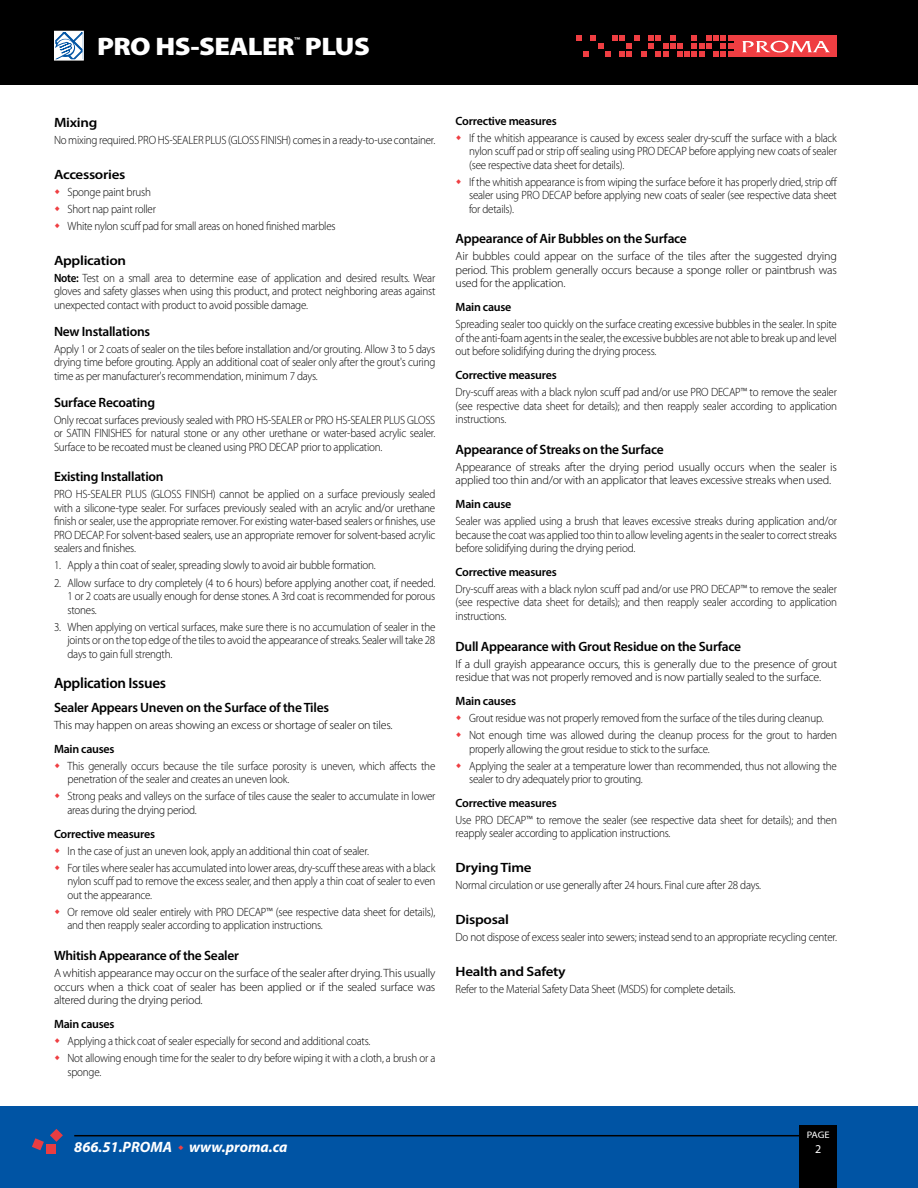
<style>
.page{position:relative;width:918px;height:1188px;background:#fff}
.page>*{position:absolute;margin:0;border:0;box-sizing:border-box;transform-origin:0 0}
.t1{font:900 25.35px "Myriad Pro";letter-spacing:-.02em;color:#fff;scale:1.11 1}
.t2{font:italic 700 15px "Myriad Pro";color:#fff}
.t3{font:600 15px "Myriad Pro";letter-spacing:-.02em;color:#000}
.t4{font:600 13.5px "Myriad Pro";letter-spacing:-.02em;color:#000}
.t5{font:600 13.5px "Myriad Pro";letter-spacing:-.02em;color:#000;scale:1.11 1}
.t6{font:300 12px/13.5px "Myriad Pro";letter-spacing:-.02em;color:#000;text-align:justify;scale:.92 1}
.t7{font:300 12px/13.5px "Myriad Pro";letter-spacing:-.02em;color:#000;text-align:justify}
.t8{font:600 12px "Myriad Pro";letter-spacing:-.02em;color:#000}
.t9{font:12px "Myriad Pro";color:#fff}
.t10{font:9.45px "Myriad Pro";color:#fff;scale:1.11 1}
.t11{font:600 8.4px "Myriad Pro";color:#fff;scale:1.11 1}
.s1{font-weight:600}
</style>
<div class="page">
<div style="left:0;top:0;width:918px;height:84px;background:#000"></div>
<div style="left:0;top:1107px;width:918px;height:81px;background:#0054a4"></div>
<div style="left:799px;top:1125px;width:38px;height:63px;background:#000"></div>
<hr style="left:74px;top:1135px;width:725px;height:1px;background:#000">
<svg style="left:56px;top:33px;width:26px;height:26px"></svg>
<div style="left:54px;top:31px;width:30px;height:30px;border:1px solid #fff"></div>
<div style="left:735px;top:35px;width:102px;height:22px;background:#ef3e42"></div>
<svg style="left:576px;top:35px;width:157px;height:22px"></svg>
<svg style="left:742px;top:41px;width:88px;height:12px"></svg>
<div style="left:46px;top:1145px;width:9px;height:9px;background:#e93d42"></div>
<svg style="left:50px;top:1129px;width:13px;height:13px"></svg>
<svg style="left:32px;top:1138px;width:12px;height:12px"></svg>
<p class="t11" style="left:294px;top:35px;width:7px">™</p>
<h1 class="t1" style="left:97px;top:30px;width:247px">PRO HS-SEALER PLUS</h1>
<p class="t5" style="left:54px;top:114px;width:41px">Mixing</p>
<p class="t6" style="left:54px;top:133px;width:416px">No mixing required. PRO HS-SEALER PLUS (GLOSS FINISH) comes in a ready-to-use container.</p>
<p class="t5" style="left:54px;top:166px;width:66px">Accessories</p>
<p class="t6" style="left:68px;top:183px;width:293px;line-height:17.1px;text-align:left">Sponge paint brush<br>Short nap paint roller<br>White nylon scuff pad for small areas on honed finished marbles</p>
<p class="t5" style="left:54px;top:251px;width:66px">Application</p>
<p class="t6" style="left:54px;top:271px;width:416px"><span class="s1">Note:</span> Test on a small area to determine ease of application and desired results. Wear gloves and safety glasses when using this product, and protect neighboring areas against unexpected contact with product to avoid possible damage.</p>
<p class="t4" style="left:54px;top:323px;width:98px">New Installations</p>
<p class="t6" style="left:54px;top:342px;width:416px">Apply 1 or 2 coats of sealer on the tiles before installation and/or grouting. Allow 3 to 5 days drying time before grouting. Apply an additional coat of sealer only after the grout's curing time as per manufacturer's recommendation, minimum 7 days.</p>
<p class="t4" style="left:54px;top:394px;width:103px">Surface Recoating</p>
<p class="t6" style="left:54px;top:413px;width:416px">Only recoat surfaces previously sealed with PRO HS-SEALER or PRO HS-SEALER PLUS GLOSS or SATIN FINISHES for natural stone or any other urethane or water-based acrylic sealer.<br>Surface to be recoated must be cleaned using PRO DECAP prior to application.</p>
<p class="t4" style="left:54px;top:468px;width:111px">Existing Installation</p>
<p class="t6" style="left:54px;top:488px;width:416px">PRO HS-SEALER PLUS (GLOSS FINISH) cannot be applied on a surface previously sealed with a silicone-type sealer. For surfaces previously sealed with an acrylic and/or urethane finish or sealer, use the appropriate remover. For existing water-based sealers or finishes, use PRO DECAP. For solvent-based sealers, use an appropriate remover for solvent-based acrylic sealers and finishes.</p>
<p class="t6" style="left:54px;top:559px;width:351px">1. Apply a thin coat of sealer, spreading slowly to avoid air bubble formation.</p>
<p class="t6" style="left:68px;top:576px;width:401px;text-indent:-14px">2. Allow surface to dry completely (4 to 6 hours) before applying another coat, if needed.<br>1 or 2 coats are usually enough for dense stones. A 3rd coat is recommended for porous stones.</p>
<p class="t6" style="left:68px;top:620px;width:401px;text-indent:-14px">3. When applying on vertical surfaces, make sure there is no accumulation of sealer in the joints or on the top edge of the tiles to avoid the appearance of streaks. Sealer will take 28 days to gain full strength.</p>
<p class="t3" style="left:54px;top:674px;width:114px">Application Issues</p>
<p class="t4" style="left:54px;top:699px;width:277px">Sealer Appears Uneven on the Surface of the Tiles</p>
<p class="t7" style="left:54px;top:718px;width:340px">This may happen on areas showing an excess or shortage of sealer on tiles.</p>
<p class="t8" style="left:54px;top:741px;width:62px">Main causes</p>
<p class="t6" style="left:68px;top:759px;width:401px">This generally occurs because the tile surface porosity is uneven, which affects the penetration of the sealer and creates an uneven look.</p>
<p class="t6" style="left:68px;top:790px;width:401px">Strong peaks and valleys on the surface of tiles cause the sealer to accumulate in lower areas during the drying period.</p>
<p class="t8" style="left:54px;top:826px;width:103px">Corrective measures</p>
<p class="t6" style="left:68px;top:843px;width:401px;line-height:17.1px">In the case of just an uneven look, apply an additional thin coat of sealer.<br>For tiles where sealer has accumulated into lower areas, dry-scuff these areas with a black</p>
<p class="t6" style="left:68px;top:875px;width:401px">nylon scuff pad to remove the excess sealer, and then apply a thin coat of sealer to even out the appearance.</p>
<p class="t6" style="left:68px;top:905px;width:401px">Or remove old sealer entirely with PRO DECAP™ (see respective data sheet for details), and then reapply sealer according to application instructions.</p>
<p class="t4" style="left:54px;top:947px;width:186px">Whitish Appearance of the Sealer</p>
<p class="t7" style="left:54px;top:967px;width:383px">A whitish appearance may occur on the surface of the sealer after drying. This usually occurs when a thick coat of sealer has been applied or if the sealed surface was altered during the drying period.</p>
<p class="t8" style="left:54px;top:1016px;width:62px">Main causes</p>
<p class="t6" style="left:68px;top:1033px;width:401px;line-height:17.1px">Applying a thick coat of sealer especially for second and additional coats.<br>Not allowing enough time for the sealer to dry before wiping it with a cloth, a brush or a</p>
<p class="t6" style="left:68px;top:1065px;width:38px">sponge.</p>
<p class="t8" style="left:456px;top:113px;width:103px">Corrective measures</p>
<p class="t6" style="left:469px;top:131px;width:401px">If the whitish appearance is caused by excess sealer dry-scuff the surface with a black nylon scuff pad or strip off sealing using PRO DECAP before applying new coats of sealer (see respective data sheet for details).</p>
<p class="t6" style="left:469px;top:175px;width:402px">If the whitish appearance is from wiping the surface before it has properly dried, strip off sealer using PRO DECAP before applying new coats of sealer (see respective data sheet for details).</p>
<p class="t4" style="left:456px;top:230px;width:233px">Appearance of Air Bubbles on the Surface</p>
<p class="t7" style="left:456px;top:250px;width:383px">Air bubbles could appear on the surface of the tiles after the suggested drying period. This problem generally occurs because a sponge roller or paintbrush was used for the application.</p>
<p class="t8" style="left:456px;top:299px;width:57px">Main cause</p>
<p class="t6" style="left:456px;top:318px;width:416px">Spreading sealer too quickly on the surface creating excessive bubbles in the sealer. In spite of the anti-foam agents in the sealer, the excessive bubbles are not able to break up and level out before solidifying during the drying process.</p>
<p class="t8" style="left:456px;top:367px;width:103px">Corrective measures</p>
<p class="t6" style="left:456px;top:386px;width:416px">Dry-scuff areas with a black nylon scuff pad and/or use PRO DECAP™ to remove the sealer (see respective data sheet for details); and then reapply sealer according to application instructions.</p>
<p class="t4" style="left:456px;top:441px;width:210px">Appearance of Streaks on the Surface</p>
<p class="t7" style="left:456px;top:460px;width:383px">Appearance of streaks after the drying period usually occurs when the sealer is applied too thin and/or with an applicator that leaves excessive streaks when used.</p>
<p class="t8" style="left:456px;top:496px;width:57px">Main cause</p>
<p class="t6" style="left:456px;top:515px;width:416px">Sealer was applied using a brush that leaves excessive streaks during application and/or because the coat was applied too thin to allow leveling agents in the sealer to correct streaks before solidifying during the drying period.</p>
<p class="t8" style="left:456px;top:564px;width:103px">Corrective measures</p>
<p class="t6" style="left:456px;top:582px;width:416px">Dry-scuff areas with a black nylon scuff pad and/or use PRO DECAP™ to remove the sealer (see respective data sheet for details); and then reapply sealer according to application instructions.</p>
<p class="t4" style="left:456px;top:637px;width:287px">Dull Appearance with Grout Residue on the Surface</p>
<p class="t7" style="left:456px;top:657px;width:383px">If a dull grayish appearance occurs, this is generally due to the presence of grout residue that was not properly removed and is now partially sealed to the surface.</p>
<p class="t8" style="left:456px;top:693px;width:62px">Main causes</p>
<p class="t6" style="left:469px;top:710px;width:401px;line-height:17.1px">Grout residue was not properly removed from the surface of the tiles during cleanup.<br>Not enough time was allowed during the cleanup process for the grout to harden</p>
<p class="t6" style="left:469px;top:740px;width:401px;line-height:17.1px">properly allowing the grout residue to stick to the surface.<br>Applying the sealer at a temperature lower than recommended, thus not allowing the</p>
<p class="t6" style="left:469px;top:773px;width:190px">sealer to dry adequately prior to grouting.</p>
<p class="t8" style="left:456px;top:795px;width:103px">Corrective measures</p>
<p class="t6" style="left:456px;top:813px;width:416px">Use PRO DECAP™ to remove the sealer (see respective data sheet for details); and then reapply sealer according to application instructions.</p>
<p class="t5" style="left:456px;top:859px;width:70px">Drying Time</p>
<p class="t6" style="left:456px;top:879px;width:334px">Normal circulation or use generally after 24 hours. Final cure after 28 days.</p>
<p class="t5" style="left:456px;top:911px;width:49px">Disposal</p>
<p class="t6" style="left:456px;top:931px;width:416px">Do not dispose of excess sealer into sewers; instead send to an appropriate recycling center.</p>
<p class="t5" style="left:456px;top:963px;width:101px">Health and Safety</p>
<p class="t6" style="left:456px;top:982px;width:306px">Refer to the Material Safety Data Sheet (MSDS) for complete details.</p>
<p class="t2" style="left:74px;top:1137px;width:215px">866.51.PROMA www.proma.ca</p>
<p class="t10" style="left:807px;top:1129px;width:22px">PAGE</p>
<p class="t9" style="left:815px;top:1141px;width:8px">2</p>
</div>
